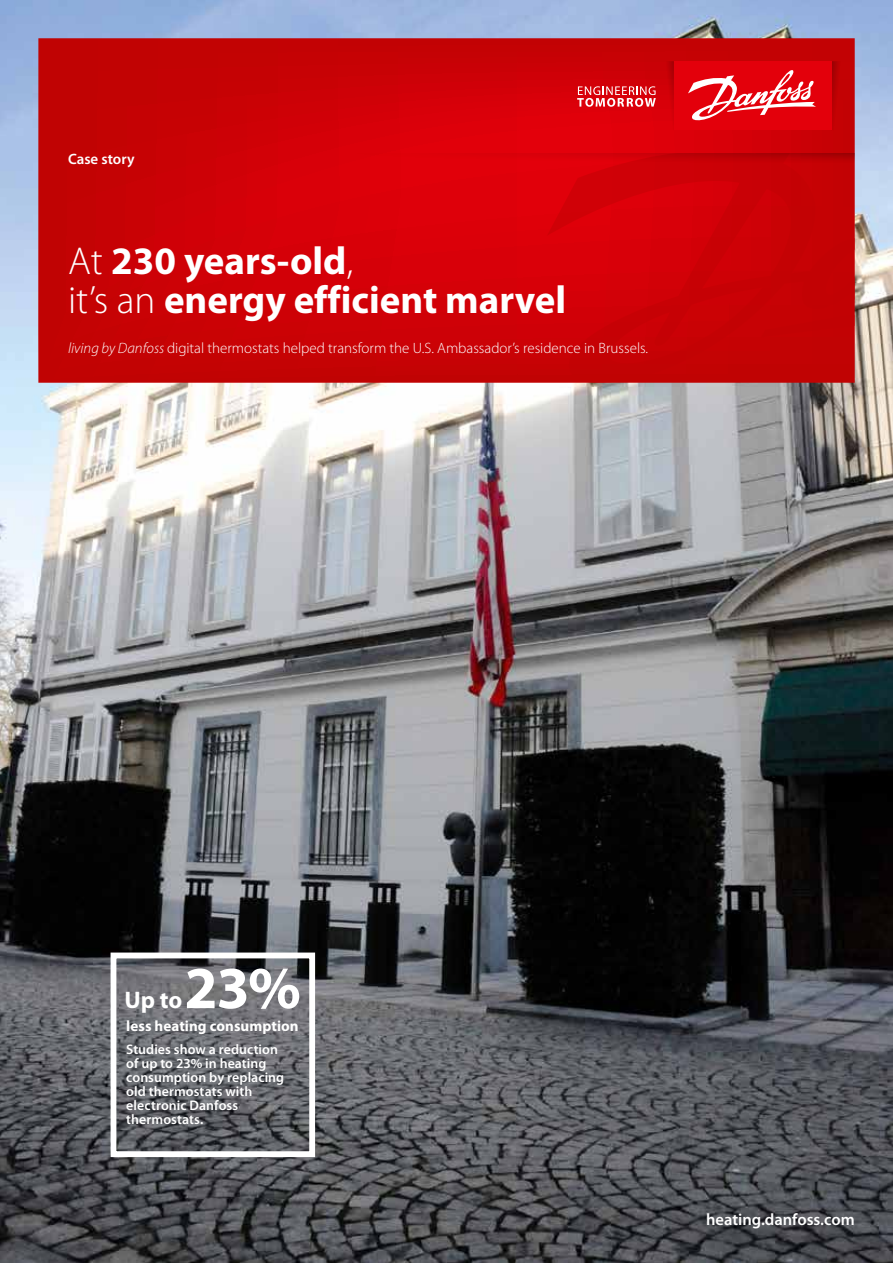
<style>
.page{position:relative;width:893px;height:1263px;background:#fff}
.page>*{position:absolute;margin:0;border:0;box-sizing:border-box;transform-origin:0 0}
.t1{font:700 60px "Myriad Pro";color:#fff}
.t2{font:700 39px/39px "Myriad Pro";color:#fff}
.t3{font:700 24px "Myriad Pro";color:#fff}
.t4{font:600 16.5px "Myriad Pro";color:#fff}
.t5{font:300 15px "Myriad Pro";color:#fff}
.t6{font:700 15px "Myriad Pro";letter-spacing:.005em;color:#fff}
.t7{font:600 15px "Myriad Pro";color:#fff}
.t8{font:600 13.8px/13.8px "Myriad Pro";letter-spacing:.005em;color:#fff}
.s1{font-weight:300}
.s2{font-style:italic}
</style>
<div class="page">
<img style="left:0;top:0;width:893px;height:1263px">
<svg style="left:38px;top:38px;width:817px;height:345px;background:#cd0106"></svg>
<svg style="left:547px;top:166px;width:308px;height:217px;background:#cb0106"></svg>
<svg style="left:832px;top:61px;width:12px;height:69px"></svg>
<svg style="left:358px;top:153px;width:497px;height:13px;background:#d00007"></svg>
<div style="left:674px;top:61px;width:158px;height:69px;background:#e3000b"></div>
<svg style="left:577px;top:61px;width:97px;height:69px;background:#d8151d"></svg>
<svg style="left:688px;top:70px;width:128px;height:51px"></svg>
<div style="left:111px;top:952px;width:204px;height:205px;border:6px solid #fff"></div>
<p class="t7" style="left:68px;top:150px;width:68px">Case story</p>
<h2 class="t2" style="left:68px;top:240px;width:500px"><span class="s1">At</span> 230 years-old<span class="s1">,<br>it’s an</span> energy efficient marvel</h2>
<p class="t5" style="left:68px;top:339px;width:582px"><span class="s2">living by Danfoss</span> digital thermostats helped transform the U.S. Ambassador’s residence in Brussels.</p>
<h1 class="t1" style="left:184px;top:949px;width:118px">23%</h1>
<p class="t8" style="left:126px;top:1042px;width:159px">Studies show a reduction of up to 23% in heating consumption by replacing old thermostats with electronic Danfoss thermostats.</p>
<h3 class="t3" style="left:125px;top:984px;width:59px">Up to</h3>
<p class="t6" style="left:126px;top:1016px;width:174px">less heating consumption</p>
<p class="t4" style="left:706px;top:1209px;width:150px">heating.danfoss.com</p>
</div>
